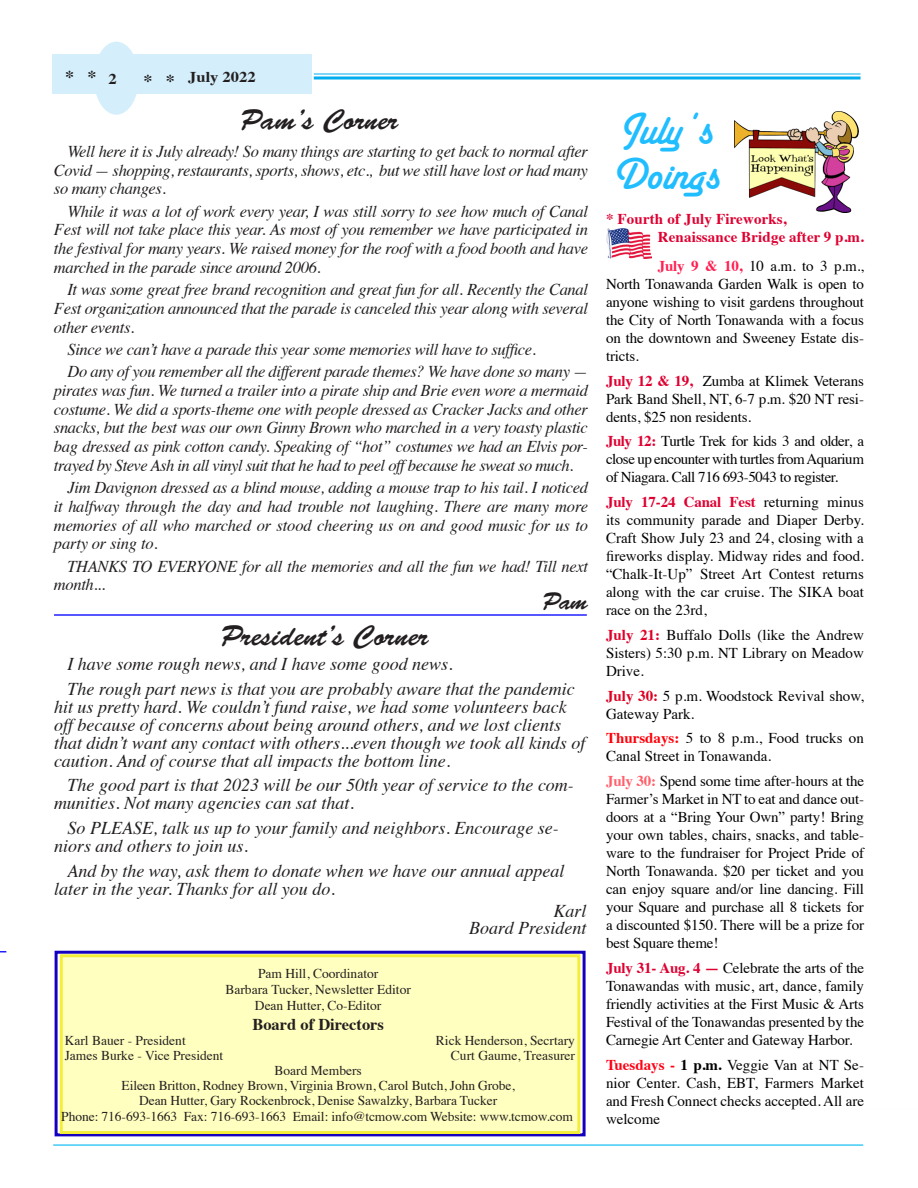
<style>
.page{position:relative;width:918px;height:1188px;background:#fff}
.page>*{position:absolute;margin:0;border:0;box-sizing:border-box;transform-origin:0 0}
.t1{font:48px "Santa Fe Let Plain";color:#20bdff}
.t2{font:28.5px "Brush Script Std";color:#231f20}
.t3{font:24px "Brush Script Std";color:#231f20}
.t4{font:italic 18px/18px "Times";color:#231f20}
.Byline{font:700 18px "Times";color:#231f20}
.t5{font:italic 16.5px/18.8px "Times";letter-spacing:-.02em;color:#231f20;text-align:justify}
.t6{font:700 16.5px "Times";color:#231f20}
.t7{font:15px/18px "Times";letter-spacing:-.01em;color:#000;text-align:justify}
.t8{font:700 15px "Times";letter-spacing:.01em;color:#df0032}
.Byline-2{font:700 15px "Times";color:#231f20;scale:1.1 1}
.t9{font:13.5px "Times";letter-spacing:-.005em;color:#231f20}
.s1{font-weight:700;color:#ff2052}
.s2{font-weight:700;color:#df0032}
.s3{font-weight:700;color:#df0029}
.s4{font-weight:700;color:#df0021}
.s5{font-weight:700;color:#ff0009}
.s6{font-weight:700;color:#ff606c}
.s7{font-weight:700;color:#ff0013}
.s8{font-weight:700}
</style>
<div class="page">
<div style="left:55px;top:951px;width:531px;height:185px;border:3px solid #1600bf"></div>
<div style="left:52px;top:54px;width:259px;height:40px;background:#d4effb"></div>
<hr style="left:314px;top:73px;width:547px;height:2px;background:#00aeef">
<svg style="left:314px;top:76px;width:547px;height:4px;background:#3fc2f2"></svg>
<div style="left:94px;top:42px;width:45px;height:73px;background:#d4effb;border-radius:50%"></div>
<hr style="left:53px;top:1144px;width:810px;height:2px;background:#00b9f1">
<div style="left:60px;top:954px;width:520px;height:180px;background:#ffffbf;border:3px solid #f3ee39"></div>
<hr style="left:54px;top:614px;width:533px;height:2px;background:#2020ff">
<img style="left:734px;top:111px;width:125px;height:101px">
<img style="left:606px;top:229px;width:45px;height:30px">
<p class="Byline" style="left:65px;top:60px;width:33px">* *</p>
<p class="Byline-2" style="left:108px;top:64px;width:9px">2</p>
<p class="Byline-2" style="left:188px;top:62px;width:63px">July 2022</p>
<p class="t2" style="left:241px;top:103px;width:159px">Pam’s Corner</p>
<p class="Byline" style="left:143px;top:64px;width:33px">* *</p>
<p class="t5" style="left:54px;top:141px;width:536px;text-indent:14px">Well here it is July already! So many things are starting to get back to normal after Covid — shopping, restaurants, sports, shows, etc., but we still have lost or had many so many changes.</p>
<p class="t5" style="left:54px;top:201px;width:536px;text-indent:14px">While it was a lot of work every year, I was still sorry to see how much of Canal Fest will not take place this year. As most of you remember we have participated in the festival for many years. We raised money for the roof with a food booth and have marched in the parade since around 2006.</p>
<p class="t5" style="left:54px;top:279px;width:536px;text-indent:14px">It was some great free brand recognition and great fun for all. Recently the Canal Fest organization announced that the parade is canceled this year along with several other events.</p>
<p class="t5" style="left:67px;top:339px;width:470px">Since we can’t have a parade this year some memories will have to suffice.</p>
<p class="t5" style="left:54px;top:361px;width:536px;text-indent:14px">Do any of you remember all the different parade themes? We have done so many — pirates was fun. We turned a trailer into a pirate ship and Brie even wore a mermaid costume. We did a sports-theme one with people dressed as Cracker Jacks and other snacks, but the best was our own Ginny Brown who marched in a very toasty plastic bag dressed as pink cotton candy. Speaking of “hot” costumes we had an Elvis por&shy;trayed by Steve Ash in all vinyl suit that he had to peel off because he sweat so much.</p>
<p class="t5" style="left:54px;top:477px;width:536px;text-indent:14px">Jim Davignon dressed as a blind mouse, adding a mouse trap to his tail. I noticed it halfway through the day and had trouble not laughing. There are many more memories of all who marched or stood cheering us on and good music for us to party or sing to.</p>
<p class="t5" style="left:54px;top:556px;width:536px;text-indent:14px">THANKS TO EVERYONE for all the memories and all the fun we had! Till next month...</p>
<p class="t3" style="left:542px;top:588px;width:47px">Pam</p>
<p class="t2" style="left:221px;top:620px;width:209px">President’s Corner</p>
<p class="t4" style="left:68px;top:654px;width:387px">I have some rough news, and I have some good news.</p>
<p class="t4" style="left:54px;top:678px;width:533px;text-indent:14px">The rough part news is that you are probably aware that the pandemic hit us pretty hard. We couldn’t fund raise, we had some volunteers back off because of concerns about being around others, and we lost clients that didn’t want any contact with others...even though we took all kinds of caution. And of course that all impacts the bottom line.</p>
<p class="t4" style="left:54px;top:775px;width:521px;text-indent:14px">The good part is that 2023 will be our 50th year of service to the com&shy;munities. Not many agencies can sat that.</p>
<p class="t4" style="left:54px;top:818px;width:506px;text-indent:14px">So PLEASE, talk us up to your family and neighbors. Encourage se&shy;niors and others to join us.</p>
<p class="t4" style="left:54px;top:861px;width:512px;text-indent:14px">And by the way, ask them to donate when we have our annual appeal later in the year. Thanks for all you do.</p>
<p class="t4" style="left:553px;top:900px;width:35px">Karl</p>
<p class="t4" style="left:469px;top:918px;width:119px">Board President</p>
<p class="t9" style="left:258px;top:960px;width:122px">Pam Hill, Coordinator</p>
<p class="t9" style="left:225px;top:977px;width:187px">Barbara Tucker, Newsletter Editor</p>
<p class="t9" style="left:255px;top:993px;width:128px">Dean Hutter, Co-Editor</p>
<p class="t6" style="left:252px;top:1008px;width:133px">Board of Directors</p>
<p class="t9" style="left:65px;top:1028px;width:123px">Karl Bauer - President</p>
<p class="t9" style="left:436px;top:1028px;width:141px">Rick Henderson, Secrtary</p>
<p class="t9" style="left:65px;top:1043px;width:160px">James Burke - Vice President</p>
<p class="t9" style="left:451px;top:1043px;width:126px">Curt Gaume, Treasurer</p>
<p class="t9" style="left:275px;top:1058px;width:89px">Board Members</p>
<p class="t9" style="left:122px;top:1073px;width:395px">Eileen Britton, Rodney Brown, Virginia Brown, Carol Butch, John Grobe,</p>
<p class="t9" style="left:139px;top:1088px;width:359px">Dean Hutter, Gary Rockenbrock, Denise Sawalzky, Barbara Tucker</p>
<p class="t9" style="left:61px;top:1104px;width:513px">Phone: 716-693-1663 Fax: 716-693-1663 Email: info@tcmow.com Website: www.tcmow.com</p>
<p class="t1" style="left:620px;top:112px;width:96px">July’s</p>
<p class="t1" style="left:613px;top:157px;width:110px">Doings</p>
<p class="t8" style="left:606px;top:204px;width:182px">* Fourth of July Fireworks,</p>
<p class="t8" style="left:658px;top:222px;width:208px">Renaissance Bridge after 9 p.m.</p>
<p class="t7" style="left:606px;top:256px;width:260px;text-indent:52px"><span class="s1">July 9 &amp; 10,</span> 10 a.m. to 3 p.m., North Tonawanda Garden Walk is open to anyone wishing to visit gardens throughout the City of North Tonawanda with a focus on the downtown and Sweeney Estate dis&shy;tricts.</p>
<p class="t7" style="left:606px;top:370px;width:260px"><span class="s2">July 12 &amp; 19,</span> Zumba at Klimek Veterans Park Band Shell, NT, 6-7 p.m. $20 NT resi&shy;dents, $25 non residents.</p>
<p class="t7" style="left:606px;top:431px;width:260px"><span class="s2">July 12:</span> Turtle Trek for kids 3 and older, a close up encounter with turtles from Aquarium of Niagara. Call 716 693-5043 to register.</p>
<p class="t7" style="left:606px;top:492px;width:260px"><span class="s2">July 17-24 Canal Fest</span> returning minus its community parade and Diaper Derby.<br>Craft Show July 23 and 24, closing with a fireworks display. Midway rides and food. “Chalk-It-Up” Street Art Contest returns along with the car cruise. The SIKA boat race on the 23rd,</p>
<p class="t7" style="left:606px;top:625px;width:260px"><span class="s3">July 21:</span> Buffalo Dolls (like the Andrew Sisters) 5:30 p.m. NT Library on Meadow Drive.</p>
<p class="t7" style="left:606px;top:685px;width:259px"><span class="s4">July 30:</span> 5 p.m. Woodstock Revival show,<br>Gateway Park.</p>
<p class="t7" style="left:606px;top:728px;width:259px"><span class="s5">Thursdays:</span> 5 to 8 p.m., Food trucks on<br>Canal Street in Tonawanda.</p>
<p class="t7" style="left:606px;top:771px;width:260px"><span class="s6">July 30:</span> Spend some time after-hours at the Farmer’s Market in NT to eat and dance out&shy;doors at a “Bring Your Own” party! Bring your own tables, chairs, snacks, and table&shy;ware to the fundraiser for Project Pride of North Tonawanda. $20 per ticket and you can enjoy square and/or line dancing. Fill your Square and purchase all 8 tickets for a discounted $150. There will be a prize for best Square theme!</p>
<p class="t7" style="left:606px;top:958px;width:260px"><span class="s2">July 31- Aug. 4 —</span> Celebrate the arts of the Tonawandas with music, art, dance, family friendly activities at the First Music &amp; Arts Festival of the Tonawandas presented by the Carnegie Art Center and Gateway Harbor.</p>
<p class="t7" style="left:606px;top:1054px;width:260px"><span class="s7">Tuesdays -</span> <span class="s8">1 p.m.</span> Veggie Van at NT Se&shy;nior Center. Cash, EBT, Farmers Market and Fresh Connect checks accepted. All are welcome</p>
</div>
